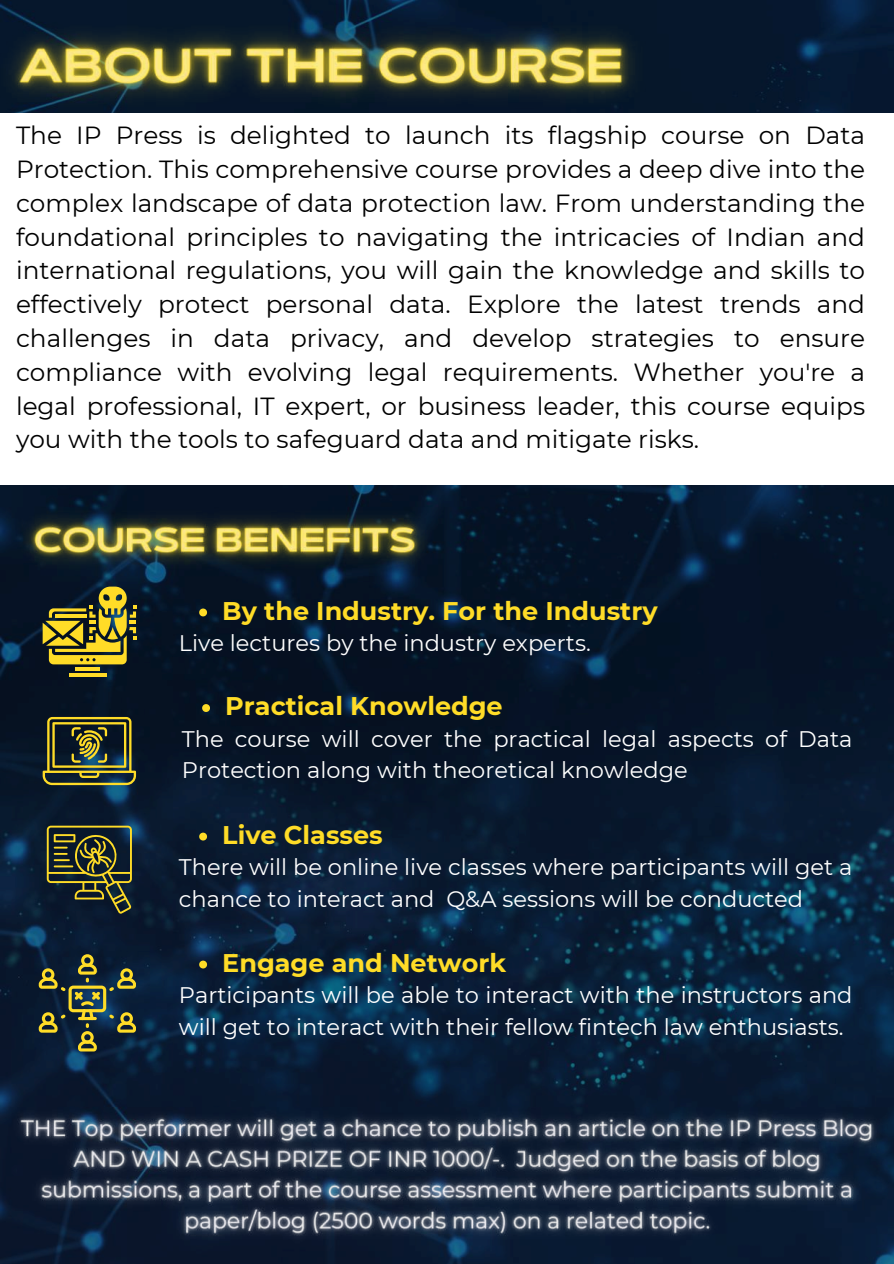
<style>
.page{position:relative;width:894px;height:1264px;background:#fff}
.page>*{position:absolute;margin:0;border:0;box-sizing:border-box;transform-origin:0 0}
.t1{font:700 25.5px "Montserrat";color:#ffdc27}
.t2{font:24.75px/33.8px "Montserrat";color:#000;text-align:justify}
.t3{font:22.5px/31.5px "Montserrat";color:#fff}
</style>
<div class="page">
<img style="left:0;top:0;width:893px;height:1263px">
<div style="left:0;top:113px;width:893px;height:372px;background:#fff"></div>
<hr style="left:69px;top:673px;width:37px;height:3px;background:#ffdc27">
<hr style="left:75px;top:667px;width:25px;height:3px;background:#ffdc27">
<svg style="left:43px;top:595px;width:93px;height:69px;background:#847a28"></svg>
<svg style="left:43px;top:717px;width:93px;height:68px;background:#52562f"></svg>
<svg style="left:47px;top:825px;width:85px;height:88px;background:#41462d"></svg>
<svg style="left:39px;top:954px;width:96px;height:96px;background:#3a4538"></svg>
<img style="left:0;top:0;width:673px;height:113px">
<img style="left:0;top:485px;width:450px;height:110px">
<svg style="left:199px;top:608px;width:8px;height:8px"></svg>
<svg style="left:202px;top:704px;width:8px;height:8px"></svg>
<svg style="left:199px;top:832px;width:8px;height:8px"></svg>
<svg style="left:199px;top:960px;width:8px;height:8px"></svg>
<img style="left:0;top:1090px;width:893px;height:166px">
<p class="t2" style="left:16px;top:119px;width:850px">The IP Press is delighted to launch its flagship course on Data Protection. This comprehensive course provides a deep dive into the complex landscape of data protection law. From understanding the foundational principles to navigating the intricacies of Indian and international regulations, you will gain the knowledge and skills to effectively protect personal data. Explore the latest trends and challenges in data privacy, and develop strategies to ensure compliance with evolving legal requirements. Whether you're a legal professional, IT expert, or business leader, this course equips you with the tools to safeguard data and mitigate risks.</p>
<p class="t1" style="left:222px;top:595px;width:436px">By the Industry. For the Industry</p>
<p class="t3" style="left:179px;top:627px;width:413px">Live lectures by the industry experts.</p>
<p class="t1" style="left:225px;top:690px;width:279px">Practical Knowledge</p>
<p class="t3" style="left:182px;top:723px;width:672px">The course will cover the practical legal aspects of Data<br>Protection along with theoretical knowledge</p>
<p class="t1" style="left:222px;top:819px;width:162px">Live Classes</p>
<p class="t3" style="left:179px;top:851px;width:675px">There will be online live classes where participants will get a chance to interact and Q&amp;A sessions will be conducted</p>
<p class="t1" style="left:222px;top:947px;width:285px">Engage and Network</p>
<p class="t3" style="left:179px;top:979px;width:675px">Participants will be able to interact with the instructors and will get to interact with their fellow fintech law enthusiasts.</p>
</div>
